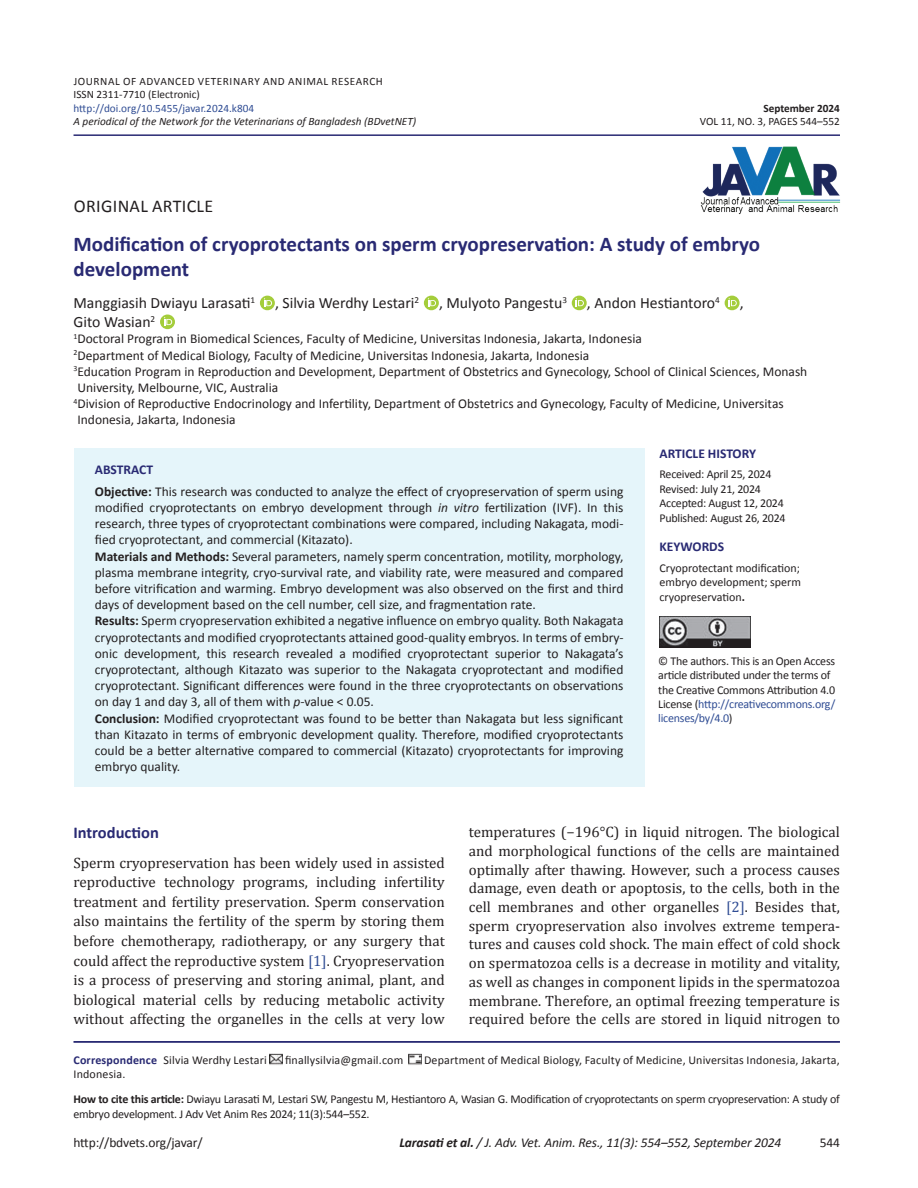
<style>
.page{position:relative;width:918px;height:1188px;background:#fff}
.page>*{position:absolute;margin:0;border:0;box-sizing:border-box;transform-origin:0 0}
.t1{font:700 21px/25.2px "Calibri";color:#292a73}
.t2{font:18px "Calibri";letter-spacing:.02em;color:#231f20}
.t3{font:700 16.5px "Calibri";color:#292a73}
.t4{font:15.75px "Calibri";color:#231f20}
.t5{font:15px/18.8px "Cambria";color:#231f20;text-align:justify}
.t6{font:13.5px/16.2px "Calibri";color:#231f20}
.t7{font:italic 13.5px "Calibri";letter-spacing:-.01em;color:#231f20}
.t8{font:700 13.5px "Calibri";color:#292a73}
.t9{font:12px/14.4px "Calibri";letter-spacing:-.02em;color:#231f20}
.t10{font:12px "Calibri";letter-spacing:.015em;color:#231f20}
.t11{font:11.25px/13.5px "Calibri";letter-spacing:.04em;color:#231f20}
.t12{font:italic 11.25px "Calibri";color:#231f20}
.t13{font:11.25px "Calibri";color:#304d94}
.t14{font:11.25px "Calibri";color:#231f20}
.t15{font:700 11.25px "Calibri";color:#231f20}
.s1{font-weight:700;color:#292a73}
.s2{font-weight:700}
.s3{font-style:italic}
.s4{color:#304d94}
</style>
<div class="page">
<hr style="left:74px;top:134px;width:766px;height:2px;background:#292a73">
<svg style="left:260px;top:295px;width:14px;height:16px"></svg>
<div style="left:260px;top:296px;width:15px;height:14px;background:#a4cd3b;border-radius:50%"></div>
<svg style="left:264px;top:298px;width:8px;height:8px"></svg>
<svg style="left:424px;top:295px;width:14px;height:16px"></svg>
<div style="left:424px;top:296px;width:15px;height:14px;background:#a4cd3b;border-radius:50%"></div>
<svg style="left:428px;top:298px;width:8px;height:8px"></svg>
<svg style="left:572px;top:295px;width:14px;height:16px"></svg>
<svg style="left:572px;top:296px;width:15px;height:14px"></svg>
<svg style="left:576px;top:298px;width:8px;height:8px"></svg>
<svg style="left:728px;top:295px;width:12px;height:16px"></svg>
<svg style="left:724px;top:296px;width:16px;height:14px"></svg>
<svg style="left:729px;top:298px;width:8px;height:8px"></svg>
<svg style="left:160px;top:318px;width:15px;height:11px"></svg>
<svg style="left:160px;top:314px;width:15px;height:15px"></svg>
<svg style="left:164px;top:317px;width:8px;height:8px"></svg>
<hr style="left:74px;top:1041px;width:766px;height:2px;background:#292a73">
<svg style="left:269px;top:1054px;width:13px;height:11px"></svg>
<svg style="left:408px;top:1054px;width:13px;height:11px"></svg>
<img style="left:700px;top:146px;width:141px;height:69px">
<div style="left:74px;top:448px;width:570px;height:339px;background:#e5f5fa"></div>
<img style="left:660px;top:617px;width:90px;height:30px">
<p class="t11" style="left:74px;top:74px;width:311px">JOURNAL OF ADVANCED VETERINARY AND ANIMAL RESEARCH<br>ISSN 2311-7710 (Electronic)</p>
<p class="t13" style="left:74px;top:101px;width:182px">http://doi.org/10.5455/javar.2024.k804</p>
<p class="t15" style="left:763px;top:101px;width:78px">September 2024</p>
<p class="t12" style="left:74px;top:114px;width:344px">A periodical of the Network for the Veterinarians of Bangladesh (BDvetNET)</p>
<p class="t14" style="left:700px;top:115px;width:142px">VOL 11, NO. 3, PAGES 544–552</p>
<h2 class="t2" style="left:74px;top:195px;width:141px">ORIGINAL ARTICLE</h2>
<h1 class="t1" style="left:74px;top:231px;width:688px">Modification of cryoprotectants on sperm cryopreservation: A study of embryo development</h1>
<p class="t4" style="left:74px;top:293px;width:183px">Manggiasih Dwiayu Larasati<sup>1</sup></p>
<p class="t4" style="left:275px;top:293px;width:146px">, Silvia Werdhy Lestari<sup>2</sup></p>
<p class="t4" style="left:439px;top:293px;width:130px">, Mulyoto Pangestu<sup>3</sup></p>
<p class="t4" style="left:587px;top:293px;width:135px">, Andon Hestiantoro<sup>4</sup></p>
<p class="t4" style="left:740px;top:293px;width:5px">,</p>
<p class="t4" style="left:74px;top:312px;width:83px">Gito Wasian<sup>2</sup></p>
<p class="t6" style="left:74px;top:331px;width:735px"><sup>1</sup>Doctoral Program in Biomedical Sciences, Faculty of Medicine, Universitas Indonesia, Jakarta, Indonesia<br><sup>2</sup>Department of Medical Biology, Faculty of Medicine, Universitas Indonesia, Jakarta, Indonesia<br><sup>3</sup>Education Program in Reproduction and Development, Department of Obstetrics and Gynecology, School of Clinical Sciences, Monash University, Melbourne, VIC, Australia<br><sup>4</sup>Division of Reproductive Endocrinology and Infertility, Department of Obstetrics and Gynecology, Faculty of Medicine, Universitas Indonesia, Jakarta, Indonesia</p>
<p class="t6" style="left:95px;top:458px;width:530px;line-height:22.2px"><span class="s1">ABSTRACT<br></span><span class="s2">Objective:</span> This research was conducted to analyze the effect of cryopreservation of sperm using</p>
<p class="t6" style="left:95px;top:499px;width:530px">modified cryoprotectants on embryo development through <span class="s3">in vitro</span> fertilization (IVF). In this research, three types of cryoprotectant combinations were compared, including Nakagata, modi&shy;fied cryoprotectant, and commercial (Kitazato).<br><span class="s2">Materials and Methods:</span> Several parameters, namely sperm concentration, motility, morphology, plasma membrane integrity, cryo-survival rate, and viability rate, were measured and compared before vitrification and warming. Embryo development was also observed on the first and third days of development based on the cell number, cell size, and fragmentation rate.<br><span class="s2">Results:</span> Sperm cryopreservation exhibited a negative influence on embryo quality. Both Nakagata cryoprotectants and modified cryoprotectants attained good-quality embryos. In terms of embry&shy;onic development, this research revealed a modified cryoprotectant superior to Nakagata’s cryoprotectant, although Kitazato was superior to the Nakagata cryoprotectant and modified cryoprotectant. Significant differences were found in the three cryoprotectants on observations on day 1 and day 3, all of them with <span class="s3">p-</span>value &lt; 0.05.<br><span class="s2">Conclusion:</span> Modified cryoprotectant was found to be better than Nakagata but less significant than Kitazato in terms of embryonic development quality. Therefore, modified cryoprotectants could be a better alternative compared to commercial (Kitazato) cryoprotectants for improving embryo quality.</p>
<p class="t8" style="left:660px;top:445px;width:98px">ARTICLE HISTORY</p>
<p class="t9" style="left:660px;top:467px;width:128px">Received: April 25, 2024<br>Revised: July 21, 2024<br>Accepted: August 12, 2024<br>Published: August 26, 2024</p>
<p class="t8" style="left:660px;top:538px;width:66px">KEYWORDS</p>
<p class="t9" style="left:660px;top:561px;width:143px;text-align:justify">Cryoprotectant modification; embryo development; sperm cryopreservation<span class="s2">.</span></p>
<p class="t9" style="left:658px;top:654px;width:179px">© The authors. This is an Open Access article distributed under the terms of the Creative Commons Attribution 4.0<br>License (<span class="s4">http://creativecommons.org/ licenses/by/4.0</span>)</p>
<p class="t3" style="left:74px;top:822px;width:87px">Introduction</p>
<p class="t5" style="left:74px;top:853px;width:373px;line-height:19.5px">Sperm cryopreservation has been widely used in assisted reproductive technology programs, including infertility treatment and fertility preservation. Sperm conservation also maintains the fertility of the sperm by storing them before chemotherapy, radiotherapy, or any surgery that could affect the reproductive system <span class="s4">[1]</span>. Cryopreservation is a process of preserving and storing animal, plant, and biological material cells by reducing metabolic activity without affecting the organelles in the cells at very low</p>
<p class="t5" style="left:469px;top:823px;width:373px">temperatures (−196°C) in liquid nitrogen. The biological and morphological functions of the cells are maintained optimally after thawing. However, such a process causes damage, even death or apoptosis, to the cells, both in the cell membranes and other organelles <span class="s4">[2]</span>. Besides that, sperm cryopreservation also involves extreme tempera&shy;tures and causes cold shock. The main effect of cold shock on spermatozoa cells is a decrease in motility and vitality, as well as changes in component lipids in the spermatozoa membrane. Therefore, an optimal freezing temperature is required before the cells are stored in liquid nitrogen to</p>
<p class="t10" style="left:74px;top:1052px;width:195px"><span class="s1">Correspondence</span> Silvia Werdhy Lestari</p>
<p class="t10" style="left:285px;top:1052px;width:120px">finallysilvia@gmail.com</p>
<p class="t10" style="left:424px;top:1052px;width:417px">Department of Medical Biology, Faculty of Medicine, Universitas Indonesia, Jakarta,</p>
<p class="t9" style="left:73px;top:1062px;width:768px;line-height:24.9px">Indonesia.<br><span class="s2">How to cite this article:</span> Dwiayu Larasati M, Lestari SW, Pangestu M, Hestiantoro A, Wasian G. Modification of cryoprotectants on sperm cryopreservation: A study of</p>
<p class="t9" style="left:73px;top:1106px;width:298px">embryo development. J Adv Vet Anim Res 2024; 11(3):544–552.</p>
<p class="t6" style="left:74px;top:1134px;width:131px">http://bdvets.org/javar/</p>
<p class="t7" style="left:399px;top:1133px;width:384px"><span class="s2">Larasati et al.</span> / J. Adv. Vet. Anim. Res., 11(3): 554–552, September 2024</p>
<p class="t6" style="left:820px;top:1134px;width:22px">544</p>
</div>
